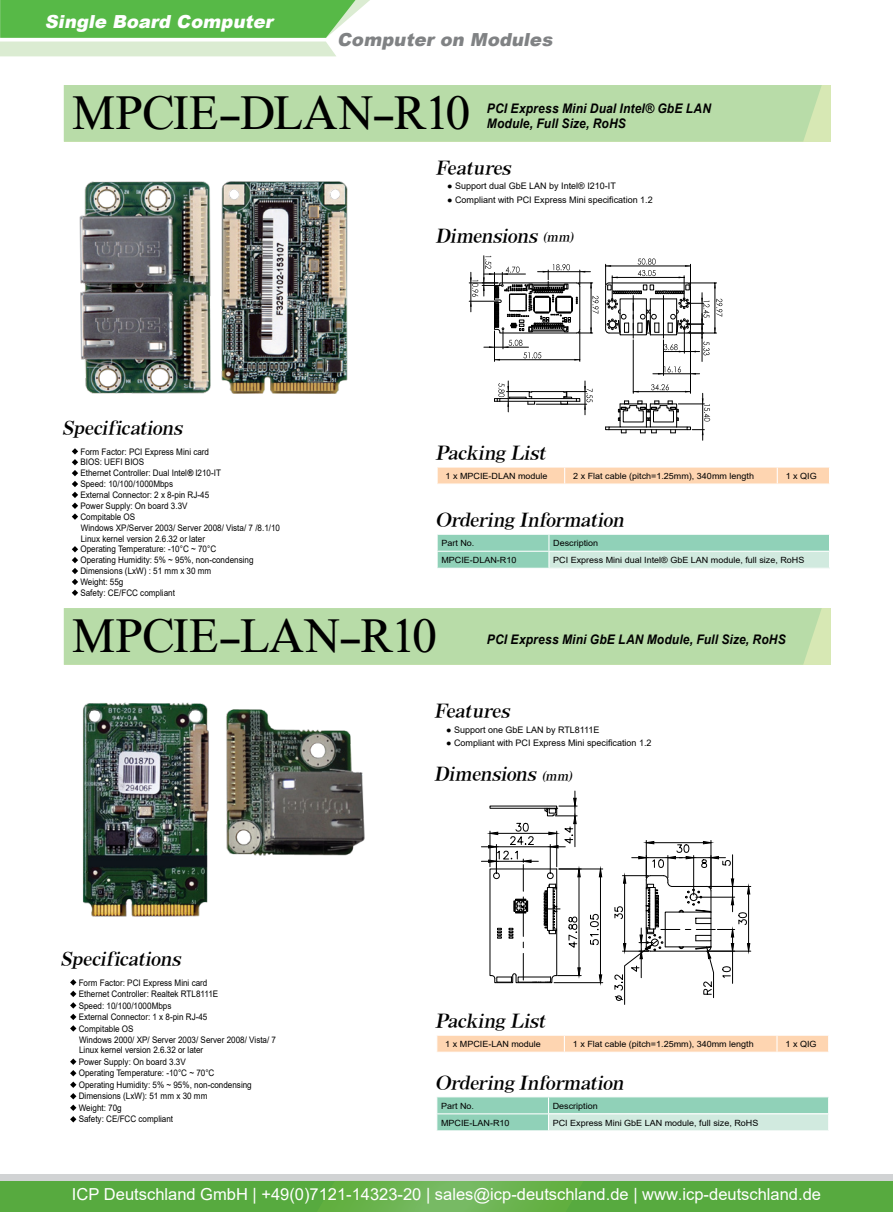
<style>
.page{position:relative;width:893px;height:1212px;background:#fff}
.page>*{position:absolute;margin:0;border:0;box-sizing:border-box;transform-origin:0 0}
.t1{font:800 42px "AR Roman 1";letter-spacing:-.02em;color:#000}
.t2{font:italic 18px "AR Roman 1 Heavy Euro";letter-spacing:-.02em;color:#000}
.t3{font:italic 900 18px "Arial";color:#fff}
.t4{font:italic 900 18px "Arial";color:#808284}
.t5{font:16.5px "Arial";color:#fff}
.t6{font:italic 700 13.2px "Arial";letter-spacing:.015em;color:#000;scale:.91 1}
.t7{font:9px/10.8px "Arial";color:#000;scale:.9 1}
.t8{font:9px "Arial";color:#000}
.t9{font:8.55px "Arial";color:#000;scale:1.05 1}
.s1{font-weight:700;font-style:italic}
.s2{font-size:12px}
</style>
<div class="page">
<svg style="left:0;top:0;width:370px;height:56px;background:#8dce80"></svg>
<div style="left:0;top:1174px;width:893px;height:38px;background:#d1d3d4"></div>
<div style="left:0;top:1181px;width:893px;height:31px;background:#57aa3f"></div>
<svg style="left:329px;top:1181px;width:242px;height:31px"></svg>
<svg style="left:70px;top:979px;width:6px;height:6px"></svg>
<svg style="left:70px;top:991px;width:6px;height:17px"></svg>
<svg style="left:70px;top:1014px;width:6px;height:17px"></svg>
<svg style="left:70px;top:1058px;width:6px;height:64px"></svg>
<svg style="left:72px;top:448px;width:6px;height:72px"></svg>
<svg style="left:72px;top:546px;width:6px;height:50px"></svg>
<svg style="left:437px;top:1035px;width:392px;height:17px;background:#fed7b6"></svg>
<svg style="left:437px;top:467px;width:393px;height:17px;background:#fed7b6"></svg>
<svg style="left:437px;top:1097px;width:392px;height:34px;background:#aadbc8"></svg>
<hr style="left:548px;top:1130px;width:281px;height:1px;background:#fff">
<hr style="left:548px;top:1113px;width:281px;height:1px;background:#fff">
<svg style="left:437px;top:534px;width:393px;height:34px;background:#acdbc9"></svg>
<hr style="left:549px;top:551px;width:281px;height:1px;background:#fff">
<img style="left:83px;top:702px;width:126px;height:215px">
<img style="left:226px;top:709px;width:139px;height:147px">
<hr style="left:481px;top:846px;width:84px;height:1px;background:#000">
<hr style="left:481px;top:861px;width:57px;height:1px;background:#000">
<svg style="left:599px;top:868px;width:3px;height:9px"></svg>
<svg style="left:599px;top:974px;width:3px;height:8px"></svg>
<hr style="left:559px;top:869px;width:44px;height:1px;background:#000">
<hr style="left:554px;top:982px;width:49px;height:1px;background:#000">
<hr style="left:600px;top:869px;width:1px;height:114px;background:#000">
<svg style="left:590px;top:914px;width:9px;height:31px"></svg>
<hr style="left:575px;top:791px;width:1px;height:56px;background:#000">
<svg style="left:488px;top:798px;width:93px;height:185px"></svg>
<hr style="left:646px;top:840px;width:1px;height:38px;background:#000">
<hr style="left:711px;top:840px;width:1px;height:49px;background:#000">
<hr style="left:709px;top:886px;width:42px;height:1px;background:#000">
<hr style="left:709px;top:951px;width:42px;height:1px;background:#000">
<svg style="left:615px;top:841px;width:135px;height:164px"></svg>
<div style="left:64px;top:85px;width:758px;height:57px;background:#b8dca8"></div>
<div style="left:64px;top:608px;width:758px;height:57px;background:#b8dca8"></div>
<img style="left:79px;top:181px;width:269px;height:213px">
<hr style="left:585px;top:381px;width:1px;height:34px;background:#000">
<hr style="left:508px;top:381px;width:1px;height:31px;background:#000">
<svg style="left:494px;top:383px;width:98px;height:27px"></svg>
<svg style="left:469px;top:256px;width:129px;height:105px"></svg>
<hr style="left:702px;top:313px;width:1px;height:48px;background:#000">
<hr style="left:663px;top:340px;width:1px;height:35px;background:#000">
<hr style="left:653px;top:373px;width:47px;height:1px;background:#000">
<svg style="left:658px;top:366px;width:23px;height:9px"></svg>
<hr style="left:690px;top:331px;width:1px;height:62px;background:#000">
<hr style="left:633px;top:340px;width:1px;height:53px;background:#000">
<hr style="left:633px;top:391px;width:57px;height:1px;background:#000">
<svg style="left:651px;top:384px;width:18px;height:6px"></svg>
<svg style="left:605px;top:258px;width:117px;height:97px"></svg>
<hr style="left:702px;top:393px;width:1px;height:47px;background:#000">
<svg style="left:605px;top:398px;width:105px;height:37px"></svg>
<h2 class="t3" style="left:45px;top:9px;width:234px">Single Board Computer</h2>
<h2 class="t4" style="left:337px;top:26px;width:221px">Computer on Modules</h2>
<h1 class="t1" style="left:73px;top:94px;width:399px">MPCIE-DLAN-R10</h1>
<h3 class="t6" style="left:487px;top:100px;width:248px">PCI Express Mini Dual Intel® GbE LAN</h3>
<h3 class="t6" style="left:487px;top:115px;width:154px">Module, Full Size, RoHS</h3>
<h2 class="t2" style="left:435px;top:158px;width:81px">Features</h2>
<p class="t8" style="left:447px;top:180px;width:170px">● Support dual GbE LAN by Intel® I210-IT</p>
<p class="t8" style="left:447px;top:193px;width:207px">● Compliant with PCI Express Mini specification 1.2</p>
<h2 class="t2" style="left:63px;top:418px;width:125px">Specifications</h2>
<p class="t7" style="left:80px;top:446px;width:223px">Form Factor: PCI Express Mini card<br>BIOS: UEFI BIOS<br>Ethernet Controller: Dual Intel<span class="s1">®</span> I210-IT<br>Speed: 10/100/1000Mbps<br>External Connector: 2 x 8-pin RJ-45<br>Power Supply: On board 3.3V<br>Compitable OS<br>Windows XP/Server 2003/ Server 2008/ Vista/ 7 /8.1/10<br>Linux kernel version 2.6.32 or later<br>Operating Temperature: -10°C ~ 70°C<br>Operating Humidity: 5% ~ 95%, non-condensing<br>Dimensions (LxW) : 51 mm x 30 mm<br>Weight: 55g<br>Safety: CE/FCC compliant</p>
<h2 class="t2" style="left:435px;top:226px;width:143px">Dimensions <span class="s2">(mm)</span></h2>
<h2 class="t2" style="left:435px;top:443px;width:116px">Packing List</h2>
<p class="t9" style="left:446px;top:470px;width:99px">1 x MPCIE-DLAN module</p>
<p class="t9" style="left:573px;top:470px;width:174px">2 x Flat cable (pitch=1.25mm), 340mm length</p>
<p class="t9" style="left:786px;top:470px;width:31px">1 x QIG</p>
<h2 class="t2" style="left:435px;top:510px;width:194px">Ordering Information</h2>
<p class="t9" style="left:441px;top:537px;width:33px">Part No.</p>
<p class="t9" style="left:553px;top:537px;width:44px">Description</p>
<p class="t9" style="left:441px;top:554px;width:73px">MPCIE-DLAN-R10</p>
<p class="t9" style="left:553px;top:554px;width:241px">PCI Express Mini dual Intel® GbE LAN module, full size, RoHS</p>
<h1 class="t1" style="left:73px;top:617px;width:366px">MPCIE-LAN-R10</h1>
<h3 class="t6" style="left:487px;top:630px;width:330px">PCI Express Mini GbE LAN Module, Full Size, RoHS</h3>
<h2 class="t2" style="left:434px;top:701px;width:81px">Features</h2>
<p class="t8" style="left:446px;top:723px;width:155px">● Support one GbE LAN by RTL8111E</p>
<p class="t8" style="left:446px;top:737px;width:207px">● Compliant with PCI Express Mini specification 1.2</p>
<h2 class="t2" style="left:61px;top:949px;width:125px">Specifications</h2>
<p class="t7" style="left:79px;top:977px;width:221px;line-height:11.4px">Form Factor: PCI Express Mini card<br>Ethernet Controller: Realtek RTL8111E<br>Speed: 10/100/1000Mbps<br>External Connector: 1 x 8-pin RJ-45<br>Compitable OS<br>Windows 2000/ XP/ Server 2003/ Server 2008/ Vista/ 7<br>Linux kernel version 2.6.32 or later<br>Power Supply: On board 3.3V<br>Operating Temperature: -10°C ~ 70°C<br>Operating Humidity: 5% ~ 95%, non-condensing<br>Dimensions (LxW): 51 mm x 30 mm<br>Weight: 70g<br>Safety: CE/FCC compliant</p>
<h2 class="t2" style="left:434px;top:764px;width:143px">Dimensions <span class="s2">(mm)</span></h2>
<h2 class="t2" style="left:435px;top:1011px;width:116px">Packing List</h2>
<p class="t9" style="left:445px;top:1038px;width:92px">1 x MPCIE-LAN module</p>
<p class="t9" style="left:573px;top:1038px;width:174px">1 x Flat cable (pitch=1.25mm), 340mm length</p>
<p class="t9" style="left:785px;top:1038px;width:31px">1 x QIG</p>
<h2 class="t2" style="left:435px;top:1073px;width:194px">Ordering Information</h2>
<p class="t9" style="left:441px;top:1100px;width:33px">Part No.</p>
<p class="t9" style="left:553px;top:1100px;width:44px">Description</p>
<p class="t9" style="left:441px;top:1117px;width:67px">MPCIE-LAN-R10</p>
<p class="t9" style="left:553px;top:1117px;width:197px">PCI Express Mini GbE LAN module, full size, RoHS</p>
<h3 class="t5" style="left:72px;top:1183px;width:751px">ICP Deutschland GmbH | +49(0)7121-14323-20 | sales@icp-deutschland.de | www.icp-deutschland.de</h3>
</div>
